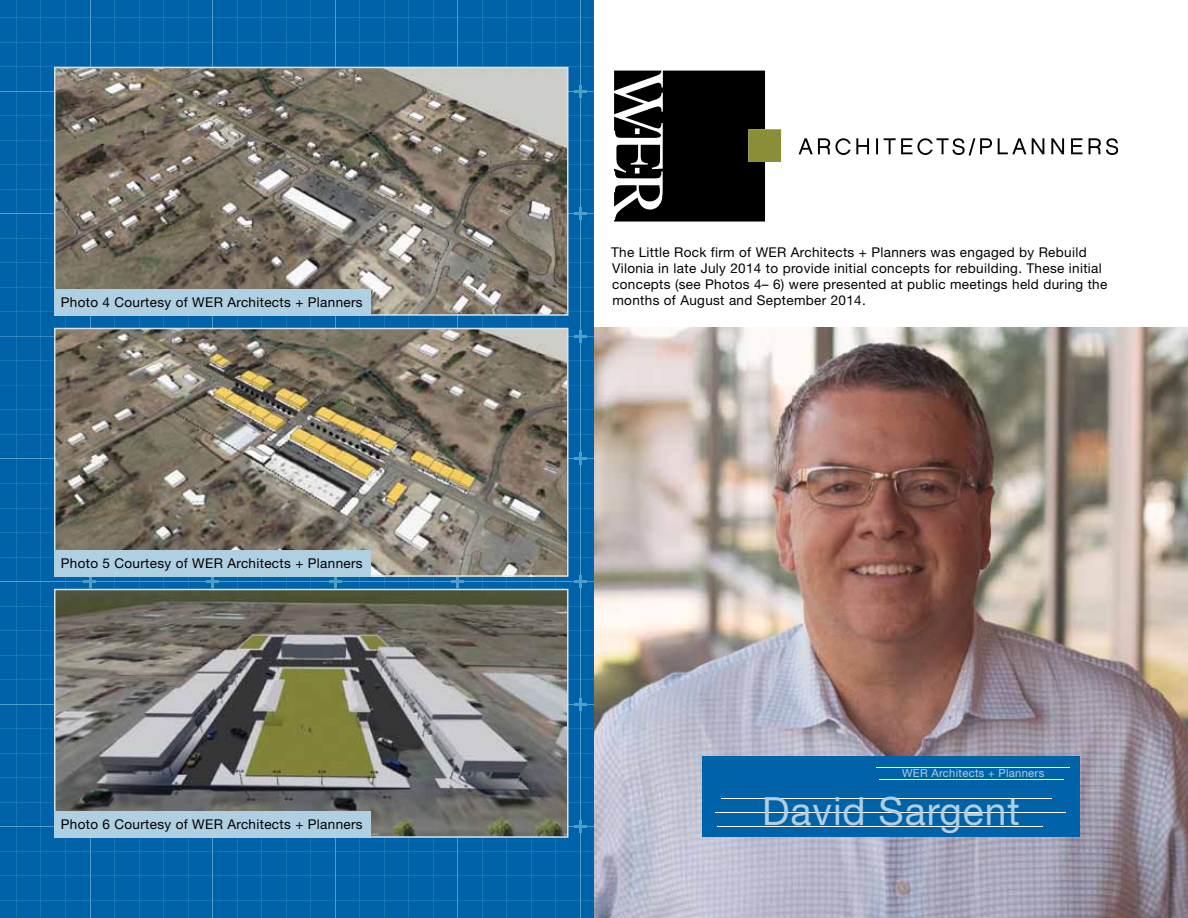
<style>
.page{position:relative;width:1188px;height:918px;background:#fff}
.page>*{position:absolute;margin:0;border:0;box-sizing:border-box;transform-origin:0 0}
.t1{font:39px "Helvetica Neue LT Std";letter-spacing:.025em;color:#afcfe2}
.t2{font:13.5px/16.2px "Helvetica Neue LT Std";letter-spacing:.025em;color:#000}
.t3{font:11.25px "Helvetica Neue LT Std";letter-spacing:.025em;color:#afcfe2}
</style>
<div class="page">
<div style="left:0;top:0;width:594px;height:918px;background:#0062a9"></div>
<hr style="left:16px;top:0;width:1px;height:918px;background:#62add2">
<hr style="left:41px;top:0;width:1px;height:918px;background:#62add2">
<hr style="left:65px;top:0;width:1px;height:918px;background:#62add2">
<hr style="left:90px;top:0;width:1px;height:918px;background:#62add2">
<hr style="left:114px;top:0;width:1px;height:918px;background:#62add2">
<hr style="left:139px;top:0;width:1px;height:918px;background:#62add2">
<hr style="left:163px;top:0;width:1px;height:918px;background:#62add2">
<hr style="left:188px;top:0;width:1px;height:918px;background:#62add2">
<hr style="left:212px;top:0;width:1px;height:918px;background:#62add2">
<hr style="left:237px;top:0;width:1px;height:918px;background:#62add2">
<hr style="left:261px;top:0;width:1px;height:918px;background:#62add2">
<hr style="left:286px;top:0;width:1px;height:918px;background:#62add2">
<hr style="left:310px;top:0;width:1px;height:918px;background:#62add2">
<hr style="left:335px;top:0;width:1px;height:918px;background:#62add2">
<hr style="left:359px;top:0;width:1px;height:918px;background:#62add2">
<hr style="left:384px;top:0;width:1px;height:918px;background:#62add2">
<hr style="left:408px;top:0;width:1px;height:918px;background:#62add2">
<hr style="left:433px;top:0;width:1px;height:918px;background:#62add2">
<hr style="left:458px;top:0;width:1px;height:918px;background:#62add2">
<hr style="left:482px;top:0;width:1px;height:918px;background:#62add2">
<hr style="left:507px;top:0;width:1px;height:918px;background:#62add2">
<hr style="left:531px;top:0;width:1px;height:918px;background:#62add2">
<hr style="left:556px;top:0;width:1px;height:918px;background:#62add2">
<hr style="left:580px;top:0;width:1px;height:918px;background:#62add2">
<hr style="left:0;top:17px;width:594px;height:1px;background:#62add2">
<hr style="left:0;top:42px;width:594px;height:1px;background:#62add2">
<hr style="left:0;top:66px;width:594px;height:1px;background:#62add2">
<hr style="left:0;top:91px;width:594px;height:1px;background:#62add2">
<hr style="left:0;top:115px;width:594px;height:1px;background:#62add2">
<hr style="left:0;top:140px;width:594px;height:1px;background:#62add2">
<hr style="left:0;top:164px;width:594px;height:1px;background:#62add2">
<hr style="left:0;top:189px;width:594px;height:1px;background:#62add2">
<hr style="left:0;top:213px;width:594px;height:1px;background:#62add2">
<hr style="left:0;top:238px;width:594px;height:1px;background:#62add2">
<hr style="left:0;top:262px;width:594px;height:1px;background:#62add2">
<hr style="left:0;top:287px;width:594px;height:1px;background:#62add2">
<hr style="left:0;top:312px;width:594px;height:1px;background:#62add2">
<hr style="left:0;top:336px;width:594px;height:1px;background:#62add2">
<hr style="left:0;top:361px;width:594px;height:1px;background:#62add2">
<hr style="left:0;top:385px;width:594px;height:1px;background:#62add2">
<hr style="left:0;top:410px;width:594px;height:1px;background:#62add2">
<hr style="left:0;top:434px;width:594px;height:1px;background:#62add2">
<hr style="left:0;top:459px;width:594px;height:1px;background:#62add2">
<hr style="left:0;top:483px;width:594px;height:1px;background:#62add2">
<hr style="left:0;top:508px;width:594px;height:1px;background:#62add2">
<hr style="left:0;top:532px;width:594px;height:1px;background:#62add2">
<hr style="left:0;top:557px;width:594px;height:1px;background:#62add2">
<hr style="left:0;top:581px;width:594px;height:1px;background:#62add2">
<hr style="left:0;top:606px;width:594px;height:1px;background:#62add2">
<hr style="left:0;top:630px;width:594px;height:1px;background:#62add2">
<hr style="left:0;top:655px;width:594px;height:1px;background:#62add2">
<hr style="left:0;top:679px;width:594px;height:1px;background:#62add2">
<hr style="left:0;top:704px;width:594px;height:1px;background:#62add2">
<hr style="left:0;top:728px;width:594px;height:1px;background:#62add2">
<hr style="left:0;top:753px;width:594px;height:1px;background:#62add2">
<hr style="left:0;top:777px;width:594px;height:1px;background:#62add2">
<hr style="left:0;top:802px;width:594px;height:1px;background:#62add2">
<hr style="left:0;top:827px;width:594px;height:1px;background:#62add2">
<hr style="left:0;top:851px;width:594px;height:1px;background:#62add2">
<hr style="left:0;top:876px;width:594px;height:1px;background:#62add2">
<hr style="left:0;top:900px;width:594px;height:1px;background:#62add2">
<svg style="left:574px;top:85px;width:13px;height:12px"></svg>
<svg style="left:574px;top:208px;width:13px;height:12px"></svg>
<svg style="left:574px;top:330px;width:13px;height:12px"></svg>
<svg style="left:574px;top:453px;width:13px;height:12px"></svg>
<svg style="left:574px;top:575px;width:13px;height:13px"></svg>
<svg style="left:574px;top:698px;width:13px;height:12px"></svg>
<svg style="left:574px;top:821px;width:13px;height:12px"></svg>
<svg style="left:452px;top:577px;width:12px;height:11px"></svg>
<svg style="left:329px;top:577px;width:12px;height:11px"></svg>
<svg style="left:206px;top:577px;width:13px;height:11px"></svg>
<svg style="left:84px;top:577px;width:12px;height:11px"></svg>
<svg style="left:614px;top:71px;width:167px;height:151px"></svg>
<svg style="left:799px;top:138px;width:319px;height:17px"></svg>
<img style="left:594px;top:328px;width:594px;height:590px">
<img style="left:57px;top:70px;width:508px;height:243px">
<div style="left:54px;top:67px;width:514px;height:249px;border:2px solid #d2e4f0"></div>
<img style="left:57px;top:592px;width:508px;height:243px">
<div style="left:54px;top:589px;width:514px;height:249px;border:2px solid #d2e4f0"></div>
<img style="left:57px;top:331px;width:508px;height:243px">
<div style="left:54px;top:328px;width:514px;height:249px;border:2px solid #d2e4f0"></div>
<div style="left:54px;top:289px;width:317px;height:27px;background:#afcfe2"></div>
<div style="left:54px;top:550px;width:317px;height:27px;background:#afcfe2"></div>
<div style="left:54px;top:811px;width:317px;height:27px;background:#afcfe2"></div>
<div style="left:702px;top:756px;width:378px;height:81px;background:#0062a9"></div>
<hr style="left:722px;top:798px;width:330px;height:1px;background:#fff">
<hr style="left:718px;top:826px;width:325px;height:1px;background:#fff">
<hr style="left:880px;top:779px;width:184px;height:1px;background:#fff">
<hr style="left:877px;top:767px;width:193px;height:1px;background:#fff">
<hr style="left:716px;top:812px;width:350px;height:1px;background:#fff">
<p class="t2" style="left:611px;top:244px;width:498px">The Little Rock firm of WER Architects + Planners was engaged by Rebuild<br>Vilonia in late July 2014 to provide initial concepts for rebuilding. These initial concepts (see Photos 4– 6) were presented at public meetings held during the</p>
<p class="t2" style="left:61px;top:294px;width:303px">Photo 4 Courtesy of WER Architects + Planners</p>
<p class="t2" style="left:612px;top:292px;width:255px">months of August and September 2014.</p>
<p class="t2" style="left:61px;top:555px;width:303px">Photo 5 Courtesy of WER Architects + Planners</p>
<p class="t2" style="left:61px;top:816px;width:303px">Photo 6 Courtesy of WER Architects + Planners</p>
<p class="t3" style="left:902px;top:767px;width:144px">WER Architects + Planners</p>
<h1 class="t1" style="left:762px;top:788px;width:259px">David Sargent</h1>
</div>
